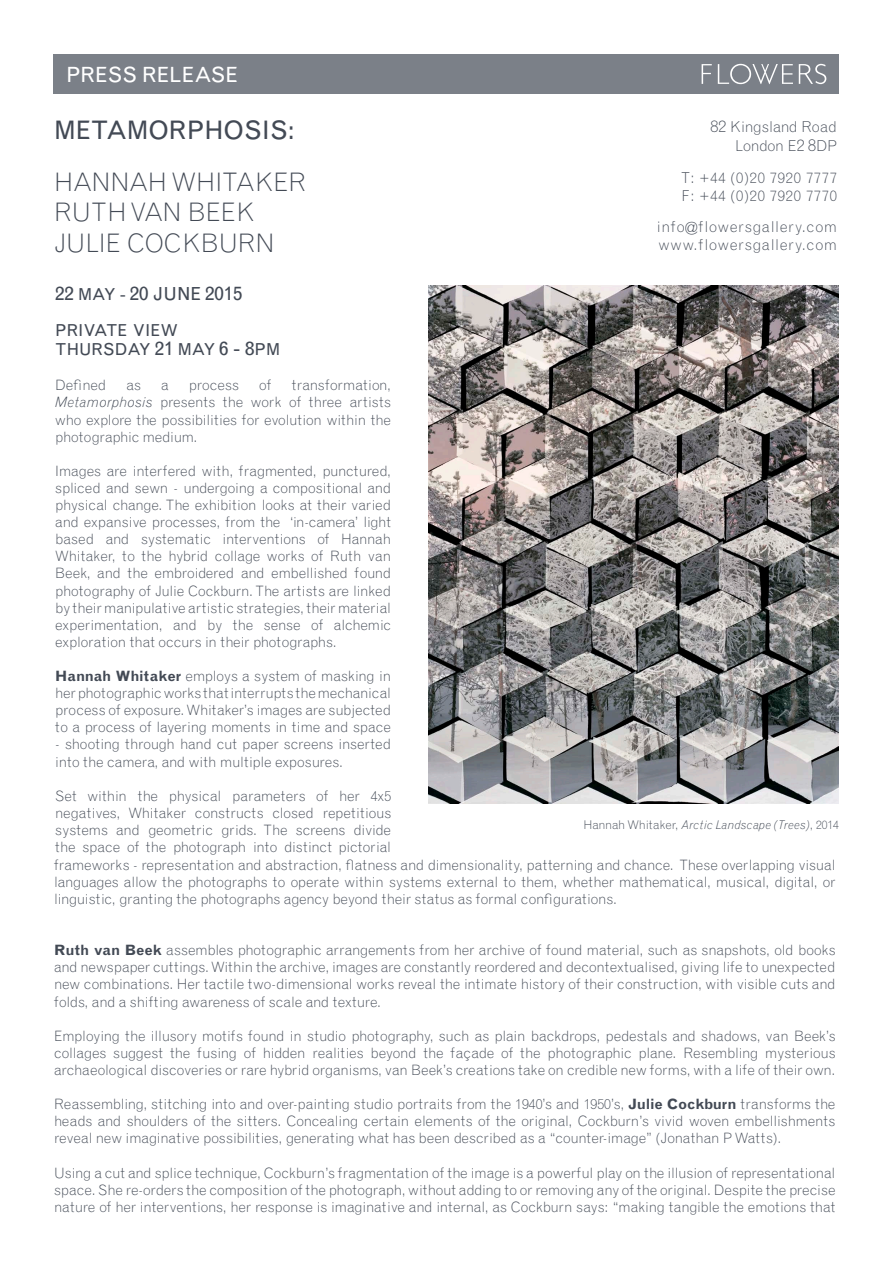
<style>
.page{position:relative;width:893px;height:1263px;background:#fff}
.page>*{position:absolute;margin:0;border:0;box-sizing:border-box;transform-origin:0 0}
.t1{font:300 25.5px "Grotesque MT Std";color:#434a55}
.t2{font:25.5px "Grotesque";color:#434a55}
.t3{font:21px "Grotesque";color:#fff}
.t4{font:19.5px "Grotesque";color:#434a55}
.t5{font:16.5px "Grotesque";color:#434a55}
.t6{font:300 15px "Grotesque MT Std";letter-spacing:.045em;color:#434a55}
.t7{font:300 15px "Grotesque MT Std";letter-spacing:-.01em;color:#434a55}
.t8{font:300 15px "Grotesque MT Std";letter-spacing:-.02em;color:#434a55}
.Default{font:300 14.25px/17.1px "Grotesque MT Std";letter-spacing:-.01em;color:#434a55;text-align:justify}
.Default-2{font:300 14.25px "Grotesque MT Std";letter-spacing:.01em;color:#434a55}
.t9{font:italic 300 12px "Grotesque MT Std";color:#434a55}
.s1{font-size:16.5px}
.s2{font-size:18px}
.s3{font-size:19.5px}
.s4{font-size:16.8px}
.s5{font-style:italic}
.s6{font-family:"Grotesque";font-weight:700}
.s7{font-style:normal}
</style>
<div class="page">
<div style="left:54px;top:54px;width:785px;height:40px;background:#7b8088"></div>
<svg style="left:702px;top:64px;width:10px;height:20px"></svg>
<svg style="left:799px;top:64px;width:27px;height:20px"></svg>
<svg style="left:718px;top:64px;width:75px;height:20px"></svg>
<img style="left:428px;top:286px;width:411px;height:518px">
<p class="t3" style="left:66px;top:62px;width:174px">PRESS RELEASE</p>
<p class="t2" style="left:54px;top:115px;width:242px">METAMORPHOSIS:</p>
<p class="t1" style="left:54px;top:166px;width:254px">HANNAH WHITAKER</p>
<p class="t1" style="left:54px;top:197px;width:203px">RUTH VAN BEEK</p>
<p class="t1" style="left:54px;top:228px;width:222px">JULIE COCKBURN</p>
<p class="t4" style="left:55px;top:282px;width:189px">22 <span class="s1">MAY -</span> 20 <span class="s2">JUNE</span> 2015</p>
<p class="t5" style="left:55px;top:320px;width:124px">PRIVATE VIEW</p>
<p class="t5" style="left:55px;top:340px;width:226px">THURSDAY <span class="s3">21</span> MAY <span class="s3">6 - 8</span>PM</p>
<p class="t7" style="left:710px;top:117px;width:128px"><span class="s1">82</span> Kingsland Road</p>
<p class="t8" style="left:735px;top:137px;width:103px">London E<span class="s1">2</span> <span class="s4">8</span>DP</p>
<p class="t6" style="left:681px;top:169px;width:158px">T: +44 (0)20 7920 7777</p>
<p class="t6" style="left:682px;top:187px;width:157px">F: +44 (0)20 7920 7770</p>
<p class="t6" style="left:657px;top:218px;width:182px">info@flowersgallery.com</p>
<p class="t6" style="left:658px;top:236px;width:180px">www.flowersgallery.com</p>
<p class="Default" style="left:55px;top:377px;width:337px;text-indent:236px">transformation, <span class="s5">Metamorphosis</span> presents the work of three artists who explore the possibilities for evolution within the photographic medium.</p>
<p class="Default" style="left:55px;top:462px;width:337px">Images are interfered with, fragmented, punctured, spliced and sewn - undergoing a compositional and physical change. The exhibition looks at their varied and expansive processes, from the ‘in-camera’ light based and systematic interventions of Hannah Whitaker, to the hybrid collage works of Ruth van Beek, and the embroidered and embellished found photography of Julie Cockburn. The artists are linked by their manipulative artistic strategies, their material experimentation, and by the sense of alchemic exploration that occurs in their photographs.</p>
<p class="Default" style="left:55px;top:667px;width:337px"><span class="s6">Hannah Whitaker</span> employs a system of masking in her photographic works that interrupts the mechanical process of exposure. Whitaker’s images are subjected to a process of layering moments in time and space</p>
<p class="Default" style="left:55px;top:736px;width:337px">- shooting through hand cut paper screens inserted into the camera, and with multiple exposures.</p>
<p class="Default" style="left:55px;top:787px;width:337px">Set within the physical parameters of her 4x5 negatives, Whitaker constructs closed repetitious systems and geometric grids. The screens divide the space of the photograph into distinct pictorial</p>
<p class="Default" style="left:55px;top:377px;width:52px">Defined</p>
<p class="Default" style="left:126px;top:377px;width:16px">as</p>
<p class="Default" style="left:161px;top:377px;width:9px">a</p>
<p class="Default-2" style="left:189px;top:377px;width:52px">process</p>
<p class="Default" style="left:259px;top:377px;width:14px">of</p>
<p class="t9" style="left:583px;top:817px;width:257px"><span class="s7">Hannah Whitaker,</span> Arctic Landscape (Trees)<span class="s7">, 2014</span></p>
<p class="Default" style="left:54px;top:856px;width:783px">frameworks - representation and abstraction, flatness and dimensionality, patterning and chance. These overlapping visual languages allow the photographs to operate within systems external to them, whether mathematical, musical, digital, or linguistic, granting the photographs agency beyond their status as formal configurations.</p>
<p class="Default" style="left:54px;top:942px;width:783px"><span class="s6">Ruth van Beek</span> assembles photographic arrangements from her archive of found material, such as snapshots, old books and newspaper cuttings. Within the archive, images are constantly reordered and decontextualised, giving life to unexpected new combinations. Her tactile two-dimensional works reveal the intimate history of their construction, with visible cuts and folds, and a shifting awareness of scale and texture.</p>
<p class="Default" style="left:54px;top:1027px;width:783px">Employing the illusory motifs found in studio photography, such as plain backdrops, pedestals and shadows, van Beek’s collages suggest the fusing of hidden realities beyond the façade of the photographic plane. Resembling mysterious archaeological discoveries or rare hybrid organisms, van Beek’s creations take on credible new forms, with a life of their own.</p>
<p class="Default" style="left:54px;top:1095px;width:783px">Reassembling, stitching into and over-painting studio portraits from the 1940’s and 1950’s, <span class="s6">Julie Cockburn</span> transforms the heads and shoulders of the sitters. Concealing certain elements of the original, Cockburn’s vivid woven embellishments reveal new imaginative possibilities, generating what has been described as a “counter-image” (Jonathan P Watts).</p>
<p class="Default" style="left:54px;top:1164px;width:783px">Using a cut and splice technique, Cockburn’s fragmentation of the image is a powerful play on the illusion of representational space. She re-orders the composition of the photograph, without adding to or removing any of the original. Despite the precise nature of her interventions, her response is imaginative and internal, as Cockburn says: “making tangible the emotions that</p>
</div>
